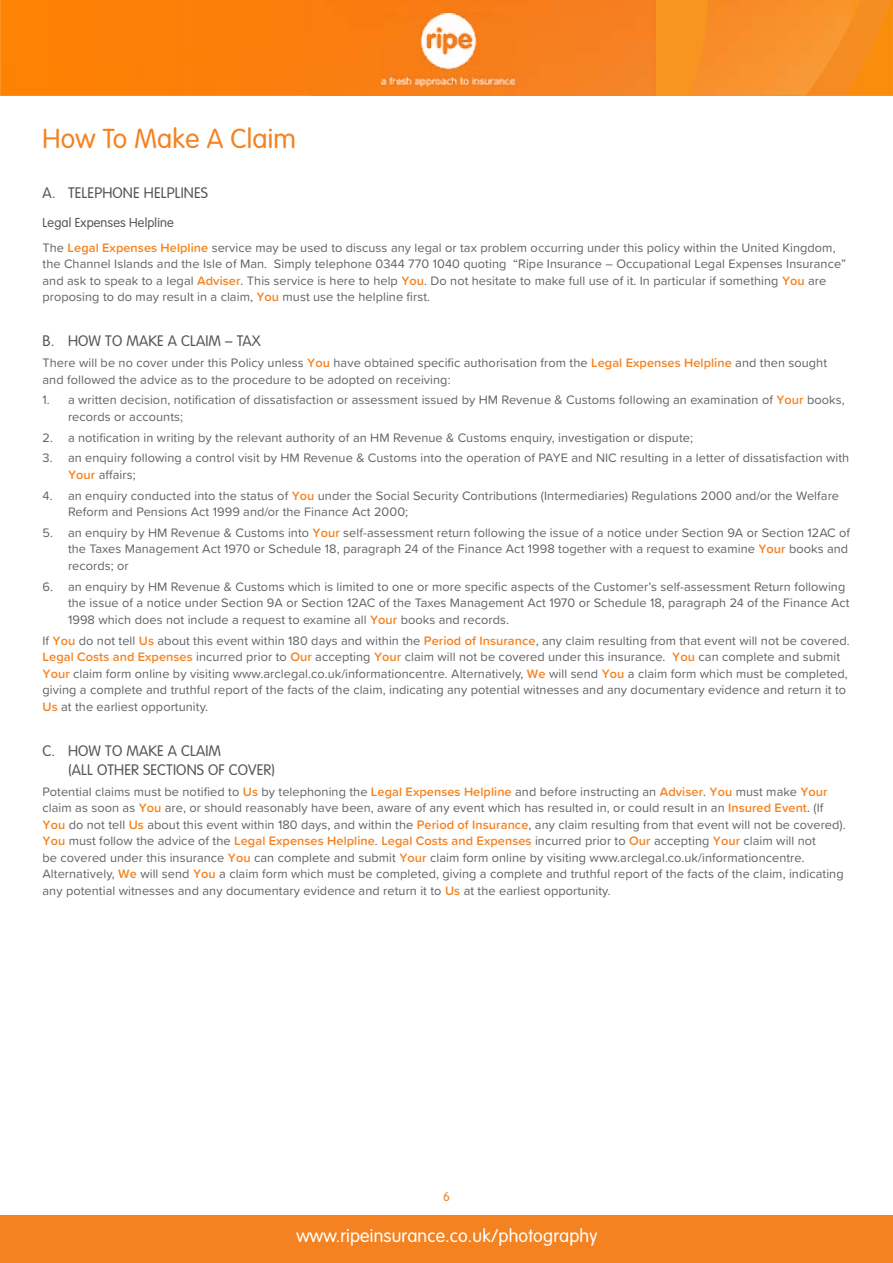
<style>
.page{position:relative;width:893px;height:1263px;background:#fff}
.page>*{position:absolute;margin:0;border:0;box-sizing:border-box;transform-origin:0 0}
.t1{font:300 27px "VAG Rounded Std";letter-spacing:.01em;color:#f58220}
.t2{font:300 18px "VAG Rounded Std";letter-spacing:.01em;color:#fff}
.t3{font:300 15px/19.5px "VAG Rounded Std";letter-spacing:.01em;color:#55565a}
.t4{font:12.75px/16.5px "Proxima Soft";letter-spacing:.005em;color:#626164}
.t5{font:300 12.75px "VAG Rounded Std";letter-spacing:.01em;color:#55565a}
.t6{font:300 12.75px "VAG Rounded Std";color:#f58220}
.s1{font-weight:600;color:#f58220}
</style>
<div class="page">
<svg style="left:0;top:0;width:893px;height:95px;background:#f8901a"></svg>
<img style="left:690px;top:0;width:162px;height:95px">
<img style="left:1px;top:0;width:655px;height:95px">
<div style="left:0;top:1215px;width:893px;height:48px;background:#f58220"></div>
<img style="left:382px;top:14px;width:133px;height:72px">
<h1 class="t1" style="left:43px;top:123px;width:255px">How To Make A Claim</h1>
<p class="t3" style="left:43px;top:183px;width:167px">A. TELEPHONE HELPLINES</p>
<p class="t5" style="left:43px;top:215px;width:133px">Legal Expenses Helpline</p>
<p class="t4" style="left:43px;top:239px;width:805px">The <span class="s1">Legal Expenses Helpline</span> service may be used to discuss any legal or tax problem occurring under this policy within the United Kingdom, the Channel Islands and the Isle of Man. Simply telephone 0344 770 1040 quoting “Ripe Insurance – Occupational Legal Expenses Insurance” and ask to speak to a legal <span class="s1">Adviser</span>. This service is here to help <span class="s1">You</span>. Do not hesitate to make full use of it. In particular if something <span class="s1">You</span> are proposing to do may result in a claim, <span class="s1">You</span> must use the helpline first.</p>
<p class="t3" style="left:43px;top:332px;width:220px">B. HOW TO MAKE A CLAIM – TAX</p>
<p class="t4" style="left:43px;top:354px;width:786px">There will be no cover under this Policy unless <span class="s1">You</span> have obtained specific authorisation from the <span class="s1">Legal Expenses Helpline</span> and then sought and followed the advice as to the procedure to be adopted on receiving:</p>
<p class="t4" style="left:68px;top:391px;width:778px;text-indent:-26px">1. a written decision, notification of dissatisfaction or assessment issued by HM Revenue &amp; Customs following an examination of <span class="s1">Your</span> books, records or accounts;</p>
<p class="t4" style="left:43px;top:429px;width:652px">2. a notification in writing by the relevant authority of an HM Revenue &amp; Customs enquiry, investigation or dispute;</p>
<p class="t4" style="left:68px;top:449px;width:783px;text-indent:-26px">3. an enquiry following a control visit by HM Revenue &amp; Customs into the operation of PAYE and NIC resulting in a letter of dissatisfaction with<br><span class="s1">Your</span> affairs;</p>
<p class="t4" style="left:68px;top:487px;width:773px;text-indent:-26px">4. an enquiry conducted into the status of <span class="s1">You</span> under the Social Security Contributions (Intermediaries) Regulations 2000 and/or the Welfare<br>Reform and Pensions Act 1999 and/or the Finance Act 2000;</p>
<p class="t4" style="left:68px;top:524px;width:784px;text-indent:-26px">5. an enquiry by HM Revenue &amp; Customs into <span class="s1">Your</span> self-assessment return following the issue of a notice under Section 9A or Section 12AC of the Taxes Management Act 1970 or Schedule 18, paragraph 24 of the Finance Act 1998 together with a request to examine <span class="s1">Your</span> books and records; or</p>
<p class="t4" style="left:68px;top:578px;width:783px;text-indent:-26px">6. an enquiry by HM Revenue &amp; Customs which is limited to one or more specific aspects of the Customer’s self-assessment Return following the issue of a notice under Section 9A or Section 12AC of the Taxes Management Act 1970 or Schedule 18, paragraph 24 of the Finance Act<br>1998 which does not include a request to examine all <span class="s1">Your</span> books and records.</p>
<p class="t4" style="left:43px;top:631px;width:809px">If <span class="s1">You</span> do not tell <span class="s1">Us</span> about this event within 180 days and within the <span class="s1">Period of Insurance</span>, any claim resulting from that event will not be covered.<br><span class="s1">Legal Costs and Expenses</span> incurred prior to <span class="s1">Our</span> accepting <span class="s1">Your</span> claim will not be covered under this insurance. <span class="s1">You</span> can complete and submit <span class="s1">Your</span> claim form online by visiting www.arclegal.co.uk/informationcentre. Alternatively, <span class="s1">We</span> will send <span class="s1">You</span> a claim form which must be completed, giving a complete and truthful report of the facts of the claim, indicating any potential witnesses and any documentary evidence and return it to <span class="s1">Us</span> at the earliest opportunity.</p>
<p class="t3" style="left:68px;top:741px;width:209px;text-indent:-26px">C. HOW TO MAKE A CLAIM<br>(ALL OTHER SECTIONS OF COVER)</p>
<p class="t4" style="left:43px;top:783px;width:805px">Potential claims must be notified to <span class="s1">Us</span> by telephoning the <span class="s1">Legal Expenses Helpline</span> and before instructing an <span class="s1">Adviser</span>. <span class="s1">You</span> must make <span class="s1">Your </span>claim as soon as <span class="s1">You</span> are, or should reasonably have been, aware of any event which has resulted in, or could result in an <span class="s1">Insured Event</span>. (If <span class="s1">You</span> do not tell <span class="s1">Us</span> about this event within 180 days, and within the <span class="s1">Period of Insurance</span>, any claim resulting from that event will not be covered).<br><span class="s1">You</span> must follow the advice of the <span class="s1">Legal Expenses Helpline</span>. <span class="s1">Legal Costs and Expenses</span> incurred prior to <span class="s1">Our</span> accepting <span class="s1">Your</span> claim will not<br>be covered under this insurance <span class="s1">You</span> can complete and submit <span class="s1">Your</span> claim form online by visiting www.arclegal.co.uk/informationcentre.<br>Alternatively, <span class="s1">We</span> will send <span class="s1">You</span> a claim form which must be completed, giving a complete and truthful report of the facts of the claim, indicating any potential witnesses and any documentary evidence and return it to <span class="s1">Us</span> at the earliest opportunity.</p>
<p class="t6" style="left:443px;top:1189px;width:8px">6</p>
<h2 class="t2" style="left:296px;top:1225px;width:303px">www.ripeinsurance.co.uk/photography</h2>
</div>
